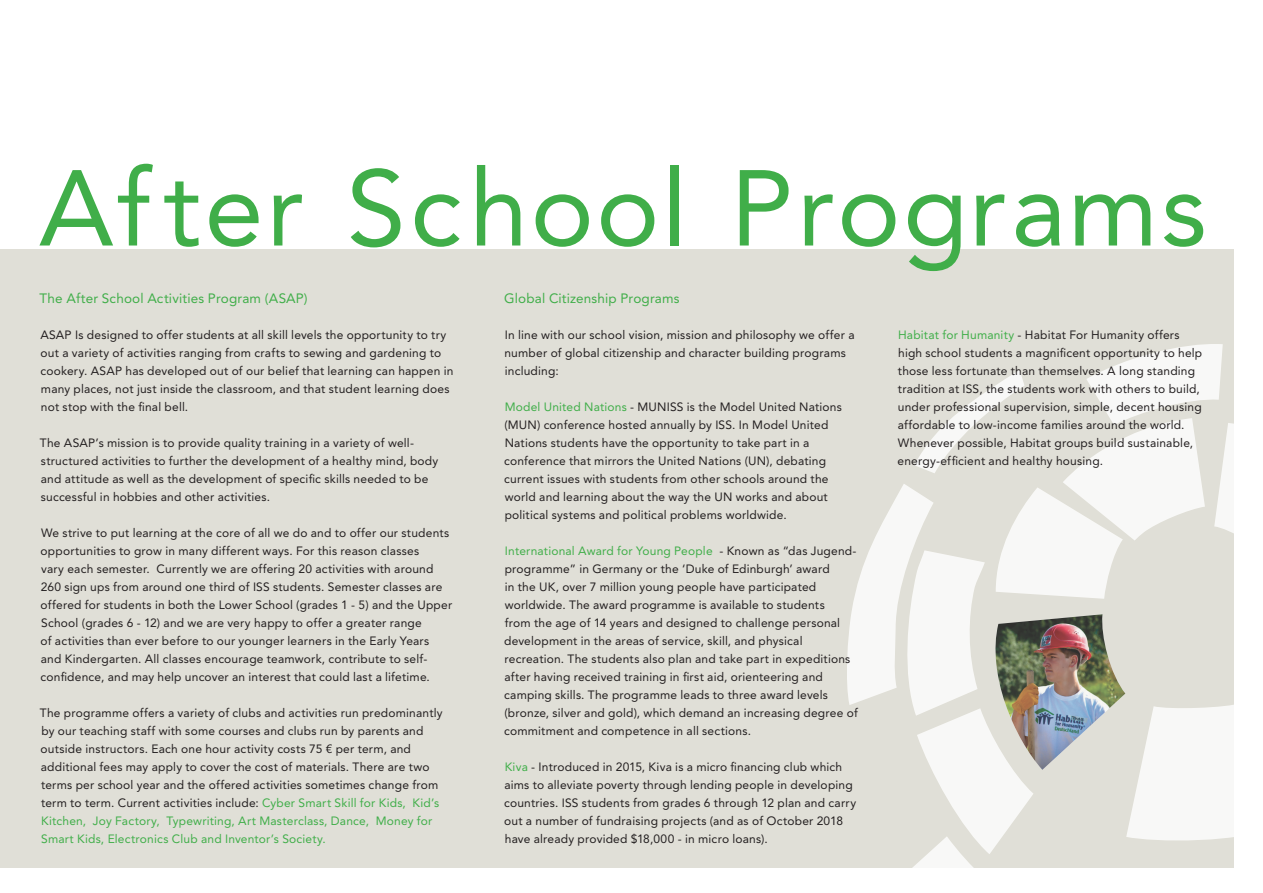
<style>
.page{position:relative;width:1263px;height:893px;background:#fff}
.page>*{position:absolute;margin:0;border:0;box-sizing:border-box;transform-origin:0 0}
.t1{font:106.5px "Avenir LT Std";letter-spacing:.025em;color:#40ae49}
.t2{font:13.5px "Avenir LT Std";letter-spacing:.01em;color:#40ae49}
.t3{font:12px/18px "Avenir LT Std";letter-spacing:.015em;color:#231f20}
.s1{color:#40ae49}
</style>
<div class="page">
<div style="left:0;top:249px;width:1233px;height:618px;background:#e0dfd7"></div>
<svg style="left:845px;top:339px;width:389px;height:529px"></svg>
<h1 class="t1" style="left:39px;top:147px;width:1169px">After School Programs</h1>
<p class="t2" style="left:40px;top:290px;width:269px">The After School Activities Program (ASAP)</p>
<p class="t3" style="left:40px;top:326px;width:414px">ASAP Is designed to offer students at all skill levels the opportunity to try out a variety of activities ranging from crafts to sewing and gardening to cookery. ASAP has developed out of our belief that learning can happen in many places, not just inside the classroom, and that student learning does not stop with the final bell.</p>
<p class="t3" style="left:40px;top:434px;width:400px">The ASAP’s mission is to provide quality training in a variety of well&shy;structured activities to further the development of a healthy mind, body and attitude as well as the development of specific skills needed to be successful in hobbies and other activities.</p>
<p class="t3" style="left:41px;top:524px;width:413px">We strive to put learning at the core of all we do and to offer our students opportunities to grow in many different ways. For this reason classes<br>vary each semester. Currently we are offering 20 activities with around 260 sign ups from around one third of ISS students. Semester classes are offered for students in both the Lower School (grades 1 - 5) and the Upper School (grades 6 - 12) and we are very happy to offer a greater range<br>of activities than ever before to our younger learners in the Early Years and Kindergarten. All classes encourage teamwork, contribute to self&shy;confidence, and may help uncover an interest that could last a lifetime.</p>
<p class="t3" style="left:40px;top:704px;width:404px">The programme offers a variety of clubs and activities run predominantly by our teaching staff with some courses and clubs run by parents and outside instructors. Each one hour activity costs 75 € per term, and additional fees may apply to cover the cost of materials. There are two terms per school year and the offered activities sometimes change from term to term. Current activities include: <span class="s1">Cyber Smart Skill for Kids, Kid’s Kitchen, Joy Factory, Typewriting, Art Masterclass, Dance, Money for Smart Kids, Electronics Club and Inventor’s Society.</span></p>
<p class="t2" style="left:504px;top:290px;width:177px">Global Citizenship Programs</p>
<p class="t3" style="left:504px;top:326px;width:352px">In line with our school vision, mission and philosophy we offer a number of global citizenship and character building programs including:</p>
<p class="t3" style="left:504px;top:398px;width:339px"><span class="s1">Model United Nations</span> - MUNISS is the Model United Nations (MUN) conference hosted annually by ISS. In Model United Nations students have the opportunity to take part in a conference that mirrors the United Nations (UN), debating current issues with students from other schools around the world and learning about the way the UN works and about political systems and political problems worldwide.</p>
<p class="t3" style="left:504px;top:542px;width:355px"><span class="s1">International Award for Young People</span> - Known as “das Jugend&shy;programme” in Germany or the ‘Duke of Edinburgh’ award<br>in the UK, over 7 million young people have participated worldwide. The award programme is available to students<br>from the age of 14 years and designed to challenge personal development in the areas of service, skill, and physical recreation. The students also plan and take part in expeditions after having received training in first aid, orienteering and camping skills. The programme leads to three award levels (bronze, silver and gold), which demand an increasing degree of commitment and competence in all sections.</p>
<p class="t3" style="left:504px;top:758px;width:354px"><span class="s1">Kiva</span> - Introduced in 2015, Kiva is a micro financing club which aims to alleviate poverty through lending people in developing countries. ISS students from grades 6 through 12 plan and carry out a number of fundraising projects (and as of October 2018 have already provided $18,000 - in micro loans).</p>
<p class="t3" style="left:897px;top:326px;width:306px"><span class="s1">Habitat for Humanity</span> - Habitat For Humanity offers high school students a magnificent opportunity to help those less fortunate than themselves. A long standing tradition at ISS, the students work with others to build, under professional supervision, simple, decent housing affordable to low-income families around the world.<br>Whenever possible, Habitat groups build sustainable, energy-efficient and healthy housing.</p>
</div>
